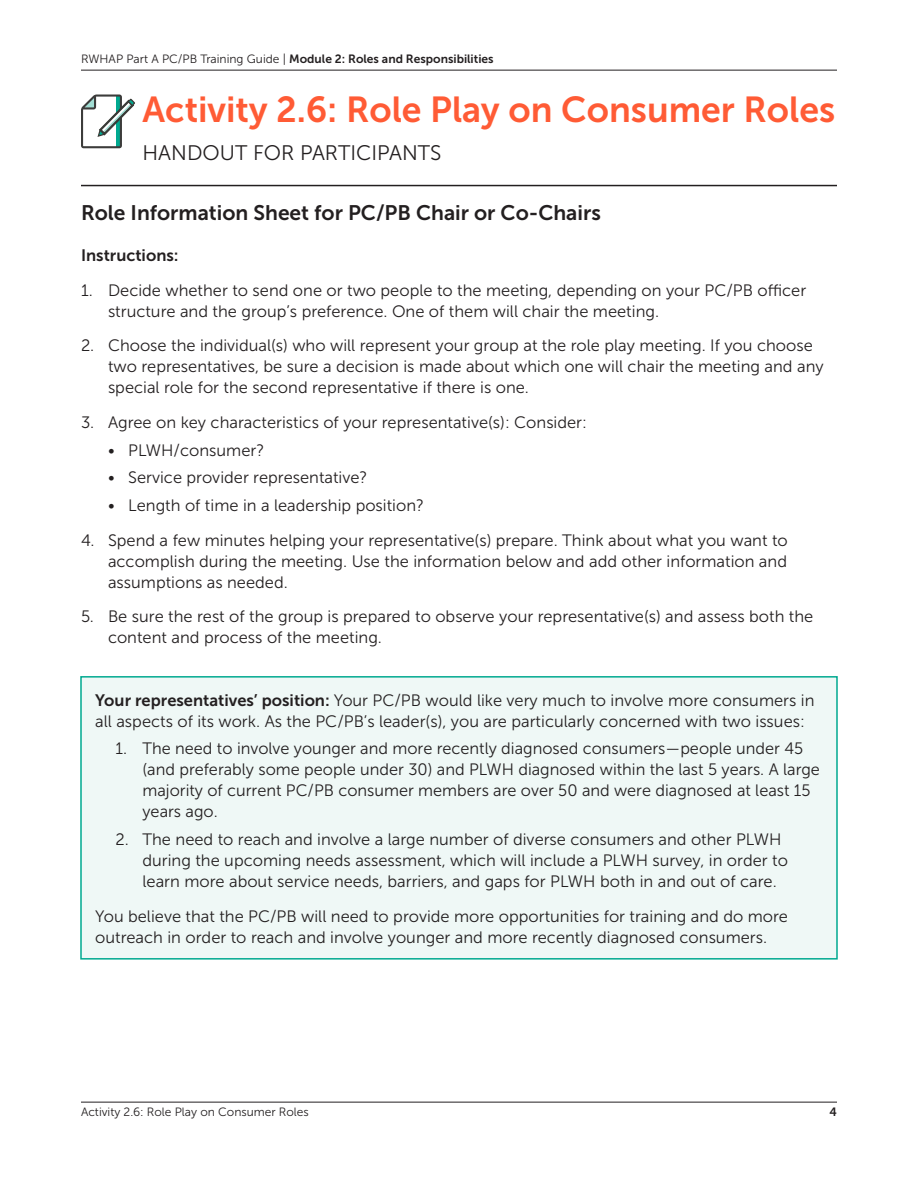
<style>
.page{position:relative;width:918px;height:1188px;background:#fff}
.page>*{position:absolute;margin:0;border:0;box-sizing:border-box;transform-origin:0 0}
.t1{font:36px "Museo Sans 700";color:#ff5b35}
.t2{font:21px "Museo Sans 700";color:#231f20}
.h1_5{font:21px "Museo Sans 300";color:#231f20}
.main{font:16.5px/21px "Museo Sans 300";color:#231f20}
.t3{font:16.5px "Museo Sans 700";color:#231f20}
.t4{font:12px "Museo Sans 700";color:#231f20}
.t5{font:12px "Museo Sans 300";color:#231f20}
.s1{font-family:"Museo Sans 300"}
.s2{font-family:"Museo Sans 700"}
</style>
<div class="page">
<hr style="left:81px;top:1102px;width:756px;height:1px;background:#231f20">
<hr style="left:81px;top:70px;width:756px;height:1px;background:#231f20">
<svg style="left:81px;top:94px;width:54px;height:54px"></svg>
<hr style="left:81px;top:185px;width:756px;height:1px;background:#231f20">
<div style="left:81px;top:677px;width:756px;height:282px;background:#eff8f6"></div>
<div style="left:80px;top:676px;width:758px;height:284px;border:2px solid #00a990"></div>
<p class="t4" style="left:81px;top:52px;width:414px"><span class="s1">RWHAP Part A PC/PB Training Guide |</span> Module 2: Roles and Responsibilities</p>
<p class="t1" style="left:143px;top:89px;width:694px">Activity 2.6: Role Play on Consumer Roles</p>
<p class="h1_5" style="left:143px;top:142px;width:301px">HANDOUT FOR PARTICIPANTS</p>
<p class="t2" style="left:81px;top:201px;width:521px">Role Information Sheet for PC/PB Chair or Co-Chairs</p>
<p class="t3" style="left:81px;top:246px;width:99px">Instructions:</p>
<p class="main" style="left:108px;top:280px;width:700px;text-indent:-27px">1. Decide whether to send one or two people to the meeting, depending on your PC/PB officer structure and the group’s preference. One of them will chair the meeting.</p>
<p class="main" style="left:108px;top:335px;width:717px;text-indent:-27px">2. Choose the individual(s) who will represent your group at the role play meeting. If you choose two representatives, be sure a decision is made about which one will chair the meeting and any special role for the second representative if there is one.</p>
<p class="main" style="left:81px;top:412px;width:508px">3. Agree on key characteristics of your representative(s): Consider:</p>
<p class="main" style="left:108px;top:439px;width:158px">• PLWH/consumer?</p>
<p class="main" style="left:108px;top:467px;width:261px">• Service provider representative?</p>
<p class="main" style="left:108px;top:495px;width:318px">• Length of time in a leadership position?</p>
<p class="main" style="left:108px;top:529px;width:681px;text-align:justify;text-indent:-27px">4. Spend a few minutes helping your representative(s) prepare. Think about what you want to accomplish during the meeting. Use the information below and add other information and assumptions as needed.</p>
<p class="main" style="left:108px;top:606px;width:707px;text-indent:-27px">5. Be sure the rest of the group is prepared to observe your representative(s) and assess both the content and process of the meeting.</p>
<p class="main" style="left:95px;top:689px;width:721px"><span class="s2">Your representatives’ position:</span> Your PC/PB would like very much to involve more consumers in all aspects of its work. As the PC/PB’s leader(s), you are particularly concerned with two issues:</p>
<p class="main" style="left:142px;top:738px;width:679px;text-indent:-27px">1. The need to involve younger and more recently diagnosed consumers—people under 45 (and preferably some people under 30) and PLWH diagnosed within the last 5 years. A large majority of current PC/PB consumer members are over 50 and were diagnosed at least 15 years ago.</p>
<p class="main" style="left:142px;top:829px;width:647px;text-indent:-27px">2. The need to reach and involve a large number of diverse consumers and other PLWH during the upcoming needs assessment, which will include a PLWH survey, in order to learn more about service needs, barriers, and gaps for PLWH both in and out of care.</p>
<p class="main" style="left:95px;top:905px;width:694px">You believe that the PC/PB will need to provide more opportunities for training and do more outreach in order to reach and involve younger and more recently diagnosed consumers.</p>
<p class="t5" style="left:81px;top:1105px;width:229px">Activity 2.6: Role Play on Consumer Roles</p>
<p class="t4" style="left:830px;top:1105px;width:9px">4</p>
</div>
